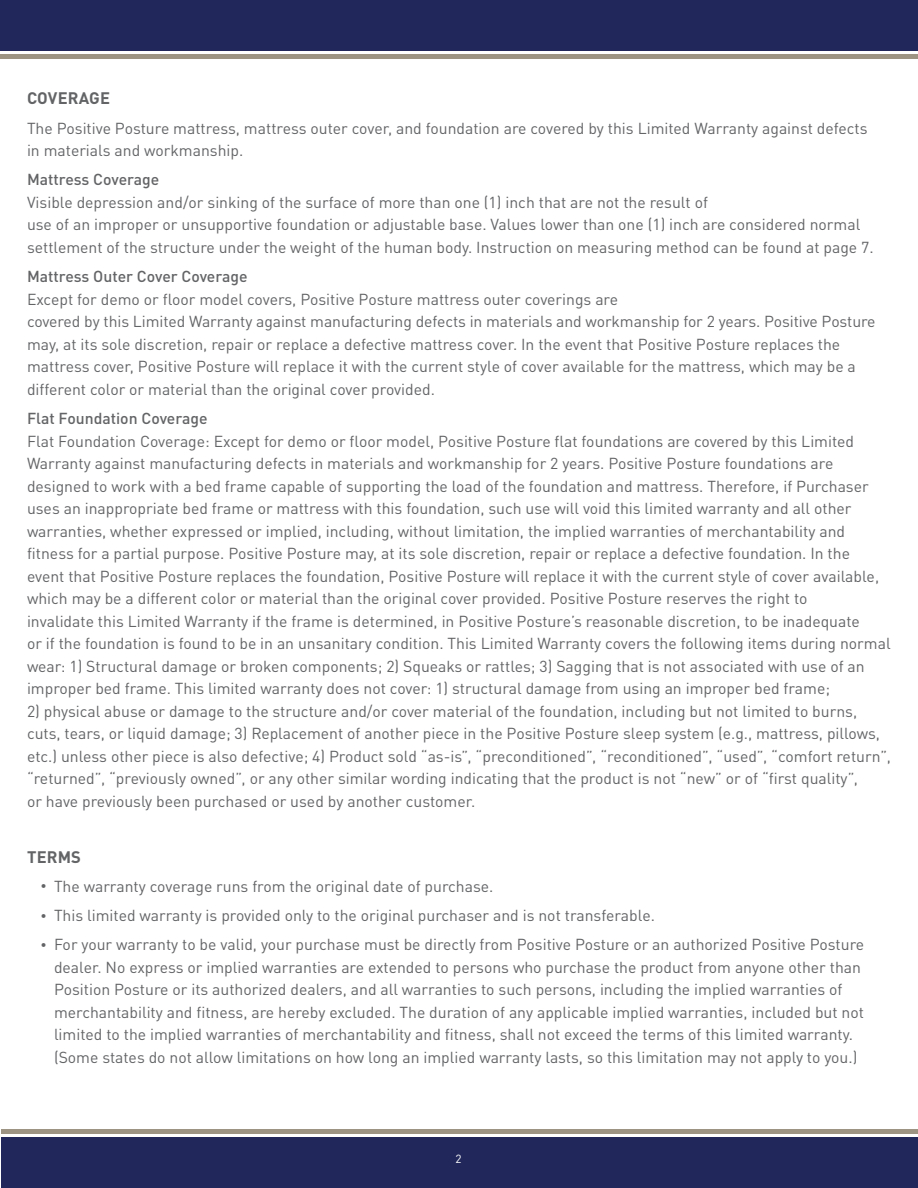
<style>
.page{position:relative;width:918px;height:1188px;background:#fff}
.page>*{position:absolute;margin:0;border:0;box-sizing:border-box;transform-origin:0 0}
.t1{font:700 16.5px "DINOT";letter-spacing:.01em;color:#636466}
.t2{font:15.75px/22.5px "DINOT";color:#636466}
.t3{font:500 15.75px "DINOT";color:#636466}
.t4{font:11.7px "DINOT";color:#fff}
.s1{font-size:12px}
</style>
<div class="page">
<hr style="left:1px;top:1130px;width:917px;height:4px;background:#9d9483">
<div style="left:1px;top:1137px;width:917px;height:51px;background:#21275b"></div>
<hr style="left:0;top:55px;width:918px;height:4px;background:#9d9483">
<div style="left:0;top:1px;width:918px;height:50px;background:#21275b"></div>
<p class="t1" style="left:27px;top:88px;width:85px">COVERAGE</p>
<p class="t2" style="left:27px;top:117px;width:842px">The Positive Posture mattress, mattress outer cover, and foundation are covered by this Limited Warranty against defects in materials and workmanship.</p>
<p class="t3" style="left:27px;top:170px;width:134px">Mattress Coverage</p>
<p class="t2" style="left:27px;top:191px;width:848px">Visible depression and/or sinking of the surface of more than one (1) inch that are not the result of<br>use of an improper or unsupportive foundation or adjustable base. Values lower than one (1) inch are considered normal settlement of the structure under the weight of the human body. Instruction on measuring method can be found at page 7.</p>
<p class="t3" style="left:27px;top:266px;width:222px">Mattress Outer Cover Coverage</p>
<p class="t2" style="left:27px;top:288px;width:850px">Except for demo or floor model covers, Positive Posture mattress outer coverings are<br>covered by this Limited Warranty against manufacturing defects in materials and workmanship for 2 years. Positive Posture may, at its sole discretion, repair or replace a defective mattress cover. In the event that Positive Posture replaces the mattress cover, Positive Posture will replace it with the current style of cover available for the mattress, which may be a different color or material than the original cover provided.</p>
<p class="t3" style="left:27px;top:408px;width:182px">Flat Foundation Coverage</p>
<p class="t2" style="left:27px;top:429px;width:865px">Flat Foundation Coverage: Except for demo or floor model, Positive Posture flat foundations are covered by this Limited Warranty against manufacturing defects in materials and workmanship for 2 years. Positive Posture foundations are designed to work with a bed frame capable of supporting the load of the foundation and mattress. Therefore, if Purchaser uses an inappropriate bed frame or mattress with this foundation, such use will void this limited warranty and all other warranties, whether expressed or implied, including, without limitation, the implied warranties of merchantability and fitness for a partial purpose. Positive Posture may, at its sole discretion, repair or replace a defective foundation. In the event that Positive Posture replaces the foundation, Positive Posture will replace it with the current style of cover available, which may be a different color or material than the original cover provided. Positive Posture reserves the right to<br>invalidate this Limited Warranty if the frame is determined, in Positive Posture’s reasonable discretion, to be inadequate<br>or if the foundation is found to be in an unsanitary condition. This Limited Warranty covers the following items during normal wear: 1) Structural damage or broken components; 2) Squeaks or rattles; 3) Sagging that is not associated with use of an improper bed frame. This limited warranty does not cover: 1) structural damage from using an improper bed frame;</p>
<p class="t2" style="left:27px;top:699px;width:865px">2) physical abuse or damage to the structure and/or cover material of the foundation, including but not limited to burns, cuts, tears, or liquid damage; 3) Replacement of another piece in the Positive Posture sleep system (e.g., mattress, pillows, etc.) unless other piece is also defective; 4) Product sold “as-is”, “preconditioned”, “reconditioned”, “used”, “comfort return”, “returned”, “previously owned”, or any other similar wording indicating that the product is not “new” or of “first quality”,<br>or have previously been purchased or used by another customer.</p>
<p class="t1" style="left:27px;top:846px;width:55px">TERMS</p>
<p class="t2" style="left:40px;top:875px;width:454px"><span class="s1">•</span> The warranty coverage runs from the original date of purchase.</p>
<p class="t2" style="left:40px;top:904px;width:616px"><span class="s1">•</span> This limited warranty is provided only to the original purchaser and is not transferable.</p>
<p class="t2" style="left:54px;top:933px;width:812px;text-indent:-14px"><span class="s1">•</span> For your warranty to be valid, your purchase must be directly from Positive Posture or an authorized Positive Posture dealer. No express or implied warranties are extended to persons who purchase the product from anyone other than Position Posture or its authorized dealers, and all warranties to such persons, including the implied warranties of merchantability and fitness, are hereby excluded. The duration of any applicable implied warranties, included but not limited to the implied warranties of merchantability and fitness, shall not exceed the terms of this limited warranty. (Some states do not allow limitations on how long an implied warranty lasts, so this limitation may not apply to you.)</p>
<p class="t4" style="left:456px;top:1151px;width:8px">2</p>
</div>
